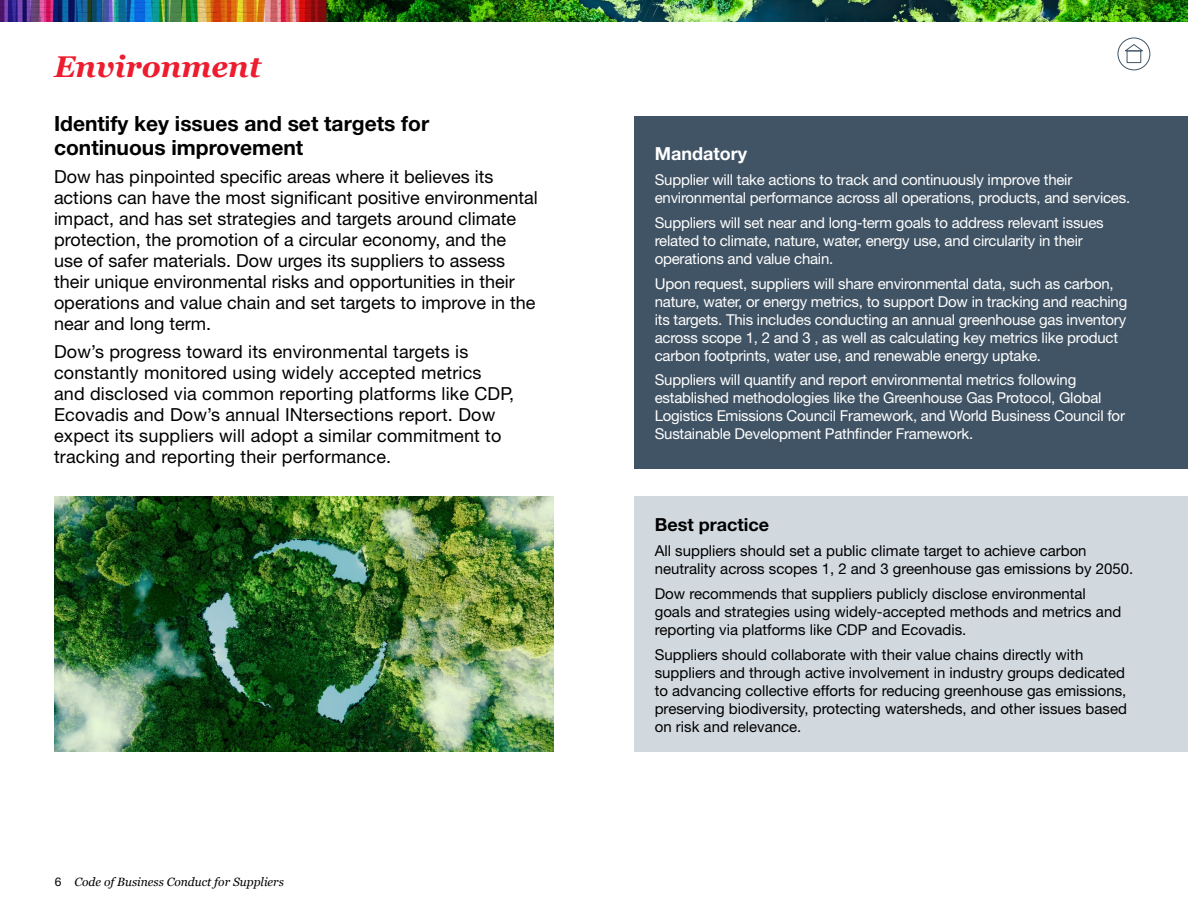
<style>
.page{position:relative;width:1188px;height:918px;background:#fff}
.page>*{position:absolute;margin:0;border:0;box-sizing:border-box;transform-origin:0 0}
.t1{font:italic 700 30px "Georgia";color:#ed1c2f}
.t2{font:700 21px/24px "Helvetica Neue LT Std";color:#000}
.t3{font:18px/21px "Helvetica Neue LT Std";color:#000}
.t4{font:700 18px "Helvetica Neue LT Std";color:#000}
.t5{font:700 18px "Helvetica Neue LT Std";color:#fff}
.t6{font:15px/18px "Helvetica Neue LT Std";letter-spacing:-.015em;color:#fff}
.t7{font:15px/18px "Helvetica Neue LT Std";color:#000}
.t8{font:italic 12px "Georgia";color:#000}
.s1{font-family:"Helvetica Neue LT Std";font-style:normal}
</style>
<div class="page">
<img style="left:0;top:0;width:1188px;height:22px">
<div style="left:634px;top:116px;width:554px;height:353px;background:#415465"></div>
<div style="left:634px;top:496px;width:554px;height:256px;background:#d1d9df"></div>
<img style="left:54px;top:496px;width:500px;height:256px">
<svg style="left:1118px;top:38px;width:32px;height:32px"></svg>
<div style="left:1118px;top:38px;width:32px;height:32px;border:1px solid #415465;border-radius:50%"></div>
<svg style="left:1123px;top:43px;width:22px;height:9px"></svg>
<div style="left:1127px;top:51px;width:14px;height:12px;border:1px solid #415465"></div>
<h1 class="t1" style="left:54px;top:47px;width:209px">Environment</h1>
<h2 class="t2" style="left:54px;top:111px;width:377px">Identify key issues and set targets for continuous improvement</h2>
<p class="t3" style="left:54px;top:166px;width:485px">Dow has pinpointed specific areas where it believes its actions can have the most significant positive environmental impact, and has set strategies and targets around climate protection, the promotion of a circular economy, and the use of safer materials. Dow urges its suppliers to assess their unique environmental risks and opportunities in their operations and value chain and set targets to improve in the near and long term.</p>
<p class="t3" style="left:54px;top:340px;width:462px">Dow’s progress toward its environmental targets is constantly monitored using widely accepted metrics and disclosed via common reporting platforms like CDP, Ecovadis and Dow’s annual INtersections report. Dow expect its suppliers will adopt a similar commitment to tracking and reporting their performance.</p>
<p class="t8" style="left:55px;top:874px;width:231px"><span class="s1">6</span> Code of Business Conduct for Suppliers</p>
<p class="t5" style="left:655px;top:143px;width:94px">Mandatory</p>
<p class="t6" style="left:655px;top:171px;width:477px">Supplier will take actions to track and continuously improve their environmental performance across all operations, products, and services.</p>
<p class="t6" style="left:655px;top:213px;width:450px">Suppliers will set near and long-term goals to address relevant issues related to climate, nature, water, energy use, and circularity in their operations and value chain.</p>
<p class="t6" style="left:655px;top:274px;width:474px">Upon request, suppliers will share environmental data, such as carbon, nature, water, or energy metrics, to support Dow in tracking and reaching its targets. This includes conducting an annual greenhouse gas inventory across scope 1, 2 and 3 , as well as calculating key metrics like product carbon footprints, water use, and renewable energy uptake.</p>
<p class="t6" style="left:655px;top:371px;width:472px">Suppliers will quantify and report environmental metrics following established methodologies like the Greenhouse Gas Protocol, Global Logistics Emissions Council Framework, and World Business Council for Sustainable Development Pathfinder Framework.</p>
<p class="t4" style="left:655px;top:514px;width:116px">Best practice</p>
<p class="t7" style="left:655px;top:542px;width:480px">All suppliers should set a public climate target to achieve carbon neutrality across scopes 1, 2 and 3 greenhouse gas emissions by 2050.</p>
<p class="t7" style="left:655px;top:584px;width:468px">Dow recommends that suppliers publicly disclose environmental goals and strategies using widely-accepted methods and metrics and reporting via platforms like CDP and Ecovadis.</p>
<p class="t7" style="left:655px;top:645px;width:474px">Suppliers should collaborate with their value chains directly with suppliers and through active involvement in industry groups dedicated to advancing collective efforts for reducing greenhouse gas emissions, preserving biodiversity, protecting watersheds, and other issues based on risk and relevance.</p>
</div>
